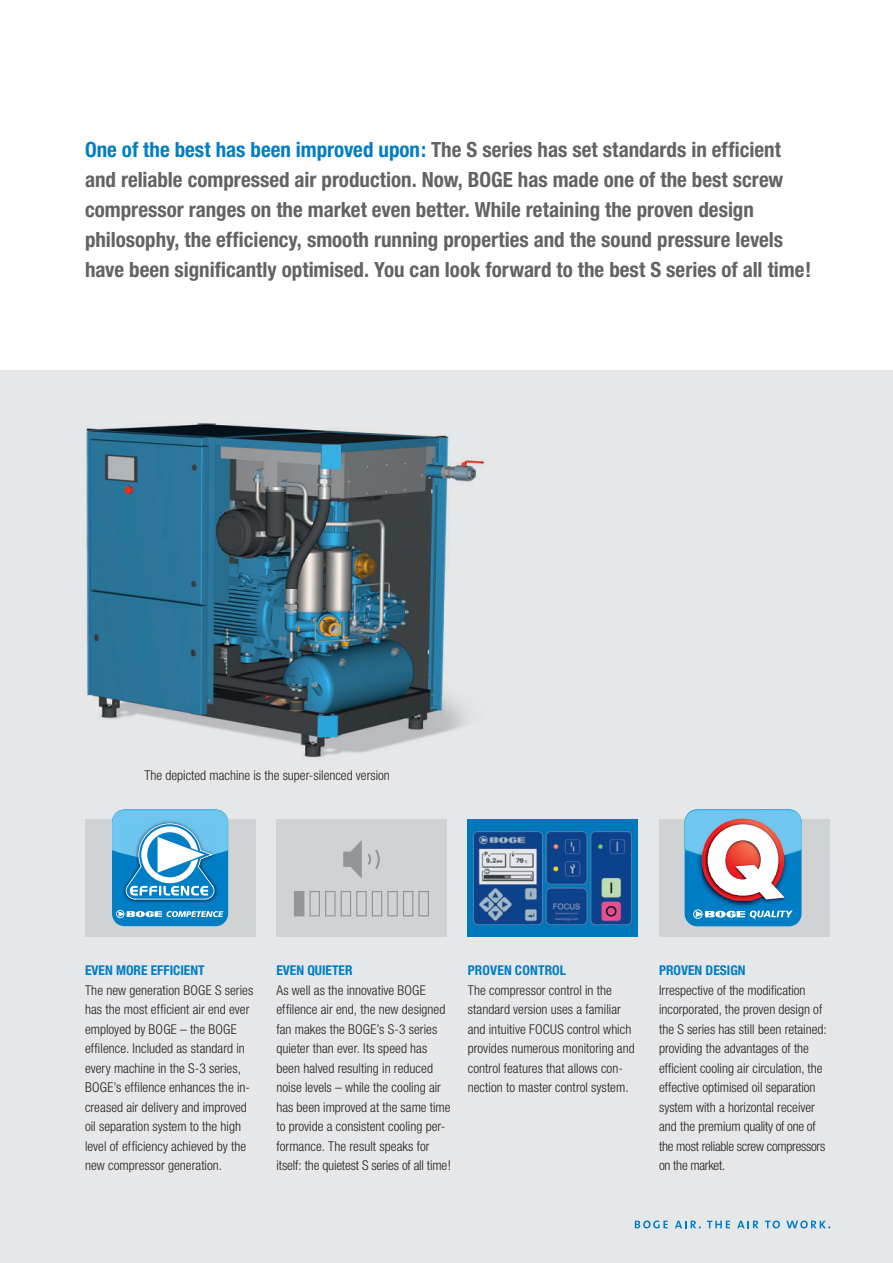
<style>
.page{position:relative;width:893px;height:1263px;background:#fff}
.page>*{position:absolute;margin:0;border:0;box-sizing:border-box;transform-origin:0 0}
.t1{font:700 condensed 21px/30px "Helvetica Neue";color:#636366}
.t2{font:300 condensed 13.5px/19.5px "Helvetica Neue";color:#231f20}
.t3{font:700 condensed 13.5px "Helvetica Neue";color:#007ec5}
.s1{color:#007ec5}
</style>
<div class="page">
<div style="left:0;top:370px;width:893px;height:893px;background:#e6e7e9"></div>
<img style="left:467px;top:820px;width:171px;height:117px">
<div style="left:85px;top:820px;width:170px;height:117px;background:#d1d2d4"></div>
<div style="left:276px;top:820px;width:170px;height:117px;background:#d1d2d4"></div>
<svg style="left:368px;top:849px;width:12px;height:20px"></svg>
<svg style="left:343px;top:840px;width:19px;height:39px"></svg>
<svg style="left:294px;top:891px;width:135px;height:25px"></svg>
<div style="left:112px;top:809px;width:116px;height:117px;background:#007ec5;border-radius:13px"></div>
<svg style="left:116px;top:910px;width:107px;height:8px"></svg>
<img style="left:127px;top:899px;width:87px;height:4px">
<svg style="left:112px;top:809px;width:116px;height:90px"></svg>
<img style="left:86px;top:423px;width:399px;height:335px">
<div style="left:659px;top:820px;width:170px;height:117px;background:#d1d2d4"></div>
<svg style="left:635px;top:1220px;width:33px;height:8px"></svg>
<svg style="left:675px;top:1220px;width:26px;height:8px"></svg>
<svg style="left:707px;top:1221px;width:23px;height:7px"></svg>
<svg style="left:737px;top:1220px;width:21px;height:8px"></svg>
<svg style="left:765px;top:1220px;width:15px;height:8px"></svg>
<svg style="left:786px;top:1220px;width:44px;height:8px"></svg>
<div style="left:685px;top:809px;width:116px;height:117px;background:#007ec5;border-radius:13px"></div>
<img style="left:718px;top:901px;width:27px;height:4px">
<img style="left:745px;top:901px;width:40px;height:4px">
<svg style="left:685px;top:809px;width:116px;height:92px"></svg>
<svg style="left:693px;top:909px;width:100px;height:10px"></svg>
<p class="t1" style="left:85px;top:136px;width:728px"><span class="s1">One of the best has been improved upon:</span> The S series has set standards in efficient and reliable compressed air production. Now, BOGE has made one of the best screw compressor ranges on the market even better. While retaining the proven design philosophy, the efficiency, smooth running properties and the sound pressure levels have been significantly optimised. You can look forward to the best S series of all time!</p>
<p class="t2" style="left:145px;top:767px;width:247px">The depicted machine is the super-silenced version</p>
<p class="t3" style="left:85px;top:965px;width:121px">EVEN MORE EFFICIENT</p>
<p class="t2" style="left:85px;top:981px;width:170px">The new generation BOGE S series has the most efficient air end ever employed by BOGE – the BOGE effilence. Included as standard in every machine in the S-3 series,<br>BOGE’s effilence enhances the in&shy;creased air delivery and improved oil separation system to the high level of efficiency achieved by the new compressor generation.</p>
<p class="t3" style="left:276px;top:965px;width:78px">EVEN QUIETER</p>
<p class="t2" style="left:276px;top:981px;width:176px">As well as the innovative BOGE effilence air end, the new designed fan makes the BOGE’s S-3 series quieter than ever. Its speed has been halved resulting in reduced noise levels – while the cooling air has been improved at the same time to provide a consistent cooling per&shy;formance. The result speaks for itself: the quietest S series of all time!</p>
<p class="t3" style="left:468px;top:965px;width:100px">PROVEN CONTROL</p>
<p class="t2" style="left:468px;top:981px;width:168px">The compressor control in the standard version uses a familiar and intuitive FOCUS control which provides numerous monitoring and control features that allows con&shy;nection to master control system.</p>
<p class="t3" style="left:659px;top:965px;width:88px">PROVEN DESIGN</p>
<p class="t2" style="left:659px;top:981px;width:169px">Irrespective of the modification incorporated, the proven design of the S series has still been retained: providing the advantages of the efficient cooling air circulation, the effective optimised oil separation system with a horizontal receiver and the premium quality of one of the most reliable screw compressors on the market.</p>
</div>
